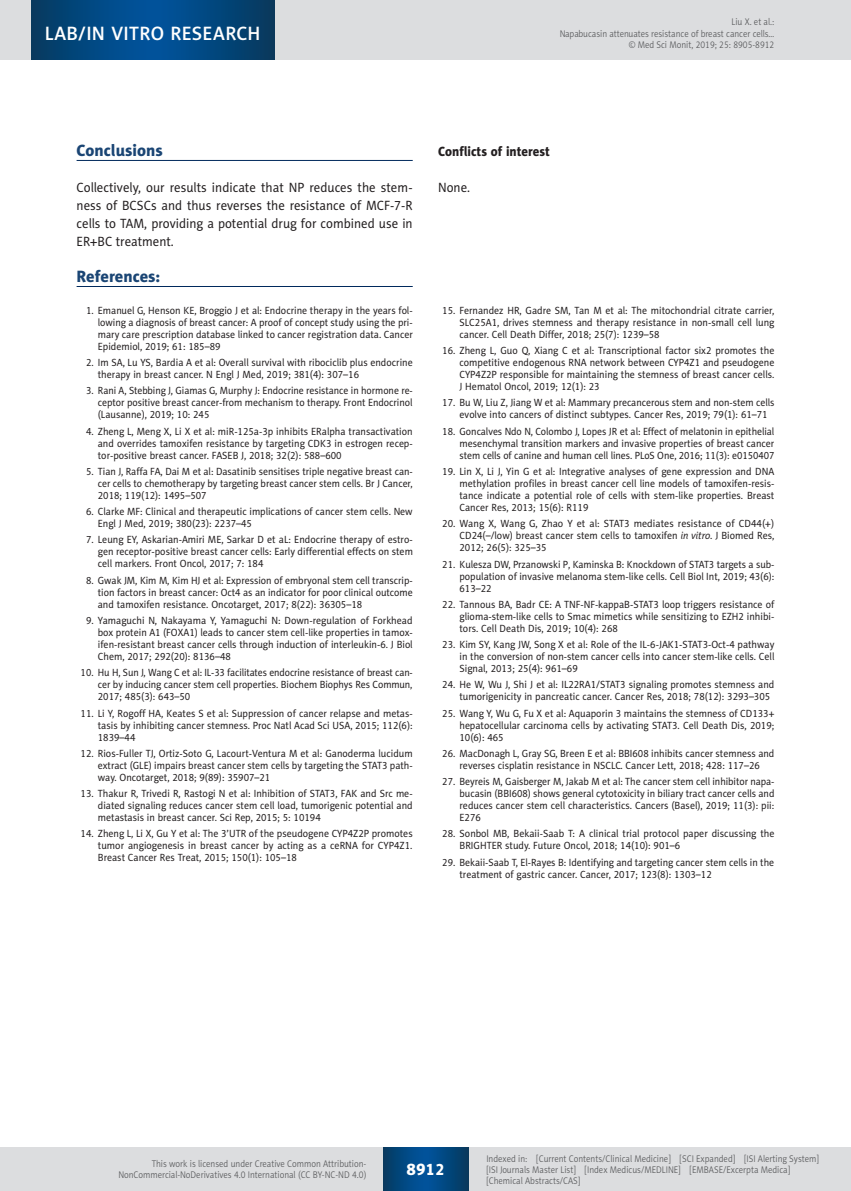
<style>
.page{position:relative;width:851px;height:1191px;background:#fff}
.page>*{position:absolute;margin:0;border:0;box-sizing:border-box;transform-origin:0 0}
.t1{font:19.5px "Naomi Sans EFN Medium";letter-spacing:.015em;color:#fff}
.MSM_Headline_1{font:16.5px "Naomi Sans EFN Heavy";color:#1a4574}
.MSM_Referencje_Tytul{font:16.5px "Naomi Sans EFN Heavy";color:#1a4574}
.t2{font:16.5px "Naomi Sans EFN Heavy";color:#fff}
.MSM_Body{font:13.5px/18px "Naomi Sans EFN";color:#231f20;text-align:justify;scale:.95 1}
.MSM_Headline_2{font:13.5px "Naomi Sans EFN Heavy";color:#231f20;scale:.95 1}
.MSM_Referencje_punkt{font:10.5px/12px "Naomi Sans EFN";color:#231f20;text-align:justify;scale:.95 1}
.MSM_Referencje_punkt-2{font:10.5px/12px "Naomi Sans EFN";color:#231f20;text-align:justify;scale:.94 1}
.MSM_Referencje_punkt-3{font:10.5px/12px "Naomi Sans EFN";color:#231f20;text-align:justify;scale:.93 1}
.MSM_Referencje_punkt-4{font:10.5px/12px "Naomi Sans EFN";color:#231f20;text-align:justify;scale:.96 1}
.t3{font:9.75px/11.2px "Naomi Sans EFN Light";color:#57585a;text-align:right;scale:.9 1}
.s1{font-style:italic}
</style>
<div class="page">
<hr style="left:77px;top:160px;width:335px;height:1px;background:#00295c">
<hr style="left:77px;top:286px;width:335px;height:1px;background:#00295c">
<div style="left:0;top:1148px;width:850px;height:43px;background:#dcdddf"></div>
<svg style="left:383px;top:1147px;width:85px;height:43px;background:#02477e"></svg>
<div style="left:0;top:0;width:850px;height:60px;background:#dcdddf"></div>
<svg style="left:32px;top:0;width:242px;height:60px;background:#02477f"></svg>
<h1 class="t1" style="left:45px;top:22px;width:217px">LAB/IN VITRO RESEARCH</h1>
<p class="t3" style="left:559px;top:16px;width:240px">Liu X. et al.:<br>Napabucasin attenuates resistance of breast cancer cells… © Med Sci Monit, 2019; 25: 8905-8912</p>
<p class="MSM_Headline_1" style="left:77px;top:140px;width:88px">Conclusions</p>
<p class="MSM_Body" style="left:77px;top:178px;width:355px">Collectively, our results indicate that NP reduces the stem&shy;ness of BCSCs and thus reverses the resistance of MCF-7-R cells to TAM, providing a potential drug for combined use in ER+BC treatment.</p>
<p class="MSM_Referencje_Tytul" style="left:77px;top:266px;width:85px">References:</p>
<p class="MSM_Referencje_punkt" style="left:98px;top:304px;width:333px;text-indent:-12px">1. Emanuel G, Henson KE, Broggio J et al: Endocrine therapy in the years fol&shy;lowing a diagnosis of breast cancer: A proof of concept study using the pri&shy;mary care prescription database linked to cancer registration data. Cancer Epidemiol, 2019; 61: 185–89</p>
<p class="MSM_Referencje_punkt" style="left:98px;top:357px;width:333px;text-indent:-12px">2. Im SA, Lu YS, Bardia A et al: Overall survival with ribociclib plus endocrine therapy in breast cancer. N Engl J Med, 2019; 381(4): 307–16</p>
<p class="MSM_Referencje_punkt-2" style="left:98px;top:385px;width:336px;text-indent:-12px">3. Rani A, Stebbing J, Giamas G, Murphy J: Endocrine resistance in hormone re&shy;ceptor positive breast cancer-from mechanism to therapy. Front Endocrinol (Lausanne), 2019; 10: 245</p>
<p class="MSM_Referencje_punkt" style="left:98px;top:425px;width:333px;text-indent:-12px">4. Zheng L, Meng X, Li X et al: miR-125a-3p inhibits ERalpha transactivation and overrides tamoxifen resistance by targeting CDK3 in estrogen recep&shy;tor-positive breast cancer. FASEB J, 2018; 32(2): 588–600</p>
<p class="MSM_Referencje_punkt-2" style="left:98px;top:465px;width:336px;text-indent:-12px">5. Tian J, Raffa FA, Dai M et al: Dasatinib sensitises triple negative breast can&shy;cer cells to chemotherapy by targeting breast cancer stem cells. Br J Cancer, 2018; 119(12): 1495–507</p>
<p class="MSM_Referencje_punkt" style="left:98px;top:506px;width:333px;text-indent:-12px">6. Clarke MF: Clinical and therapeutic implications of cancer stem cells. New<br>Engl J Med, 2019; 380(23): 2237–45</p>
<p class="MSM_Referencje_punkt" style="left:98px;top:534px;width:333px;text-indent:-12px">7. Leung EY, Askarian-Amiri ME, Sarkar D et aL: Endocrine therapy of estro&shy;gen receptor-positive breast cancer cells: Early differential effects on stem cell markers. Front Oncol, 2017; 7: 184</p>
<p class="MSM_Referencje_punkt-2" style="left:98px;top:574px;width:336px;text-indent:-12px">8. Gwak JM, Kim M, Kim HJ et al: Expression of embryonal stem cell transcrip&shy;tion factors in breast cancer: Oct4 as an indicator for poor clinical outcome and tamoxifen resistance. Oncotarget, 2017; 8(22): 36305–18</p>
<p class="MSM_Referencje_punkt" style="left:98px;top:614px;width:333px;text-indent:-12px">9. Yamaguchi N, Nakayama Y, Yamaguchi N: Down-regulation of Forkhead box protein A1 (FOXA1) leads to cancer stem cell-like properties in tamox&shy;ifen-resistant breast cancer cells through induction of interleukin-6. J Biol Chem, 2017; 292(20): 8136–48</p>
<p class="MSM_Referencje_punkt-3" style="left:98px;top:667px;width:340px;text-indent:-17px">10. Hu H, Sun J, Wang C et al: IL-33 facilitates endocrine resistance of breast can&shy;cer by inducing cancer stem cell properties. Biochem Biophys Res Commun, 2017; 485(3): 643–50</p>
<p class="MSM_Referencje_punkt" style="left:98px;top:707px;width:333px;text-indent:-17px">11. Li Y, Rogoff HA, Keates S et al: Suppression of cancer relapse and metas&shy;tasis by inhibiting cancer stemness. Proc Natl Acad Sci USA, 2015; 112(6):<br>1839–44</p>
<p class="MSM_Referencje_punkt" style="left:98px;top:747px;width:333px;text-indent:-17px">12. Rios-Fuller TJ, Ortiz-Soto G, Lacourt-Ventura M et al: Ganoderma lucidum extract (GLE) impairs breast cancer stem cells by targeting the STAT3 path&shy;way. Oncotarget, 2018; 9(89): 35907–21</p>
<p class="MSM_Referencje_punkt" style="left:98px;top:787px;width:333px;text-indent:-17px">13. Thakur R, Trivedi R, Rastogi N et al: Inhibition of STAT3, FAK and Src me&shy;diated signaling reduces cancer stem cell load, tumorigenic potential and metastasis in breast cancer. Sci Rep, 2015; 5: 10194</p>
<p class="MSM_Referencje_punkt" style="left:98px;top:828px;width:333px;text-indent:-17px">14. Zheng L, Li X, Gu Y et al: The 3’UTR of the pseudogene CYP4Z2P promotes tumor angiogenesis in breast cancer by acting as a ceRNA for CYP4Z1.<br>Breast Cancer Res Treat, 2015; 150(1): 105–18</p>
<p class="MSM_Headline_2" style="left:438px;top:143px;width:119px">Conflicts of interest</p>
<p class="MSM_Body" style="left:438px;top:178px;width:35px">None.</p>
<p class="MSM_Referencje_punkt" style="left:459px;top:304px;width:333px;text-indent:-17px">15. Fernandez HR, Gadre SM, Tan M et al: The mitochondrial citrate carrier, SLC25A1, drives stemness and therapy resistance in non-small cell lung cancer. Cell Death Differ, 2018; 25(7): 1239–58</p>
<p class="MSM_Referencje_punkt" style="left:459px;top:345px;width:333px;text-indent:-17px">16. Zheng L, Guo Q, Xiang C et al: Transcriptional factor six2 promotes the competitive endogenous RNA network between CYP4Z1 and pseudogene CYP4Z2P responsible for maintaining the stemness of breast cancer cells.<br>J Hematol Oncol, 2019; 12(1): 23</p>
<p class="MSM_Referencje_punkt-2" style="left:459px;top:397px;width:336px;text-indent:-17px">17. Bu W, Liu Z, Jiang W et al: Mammary precancerous stem and non-stem cells evolve into cancers of distinct subtypes. Cancer Res, 2019; 79(1): 61–71</p>
<p class="MSM_Referencje_punkt-2" style="left:459px;top:425px;width:336px;text-indent:-17px">18. Goncalves Ndo N, Colombo J, Lopes JR et al: Effect of melatonin in epithelial mesenchymal transition markers and invasive properties of breast cancer stem cells of canine and human cell lines. PLoS One, 2016; 11(3): e0150407</p>
<p class="MSM_Referencje_punkt" style="left:459px;top:465px;width:333px;text-indent:-17px">19. Lin X, Li J, Yin G et al: Integrative analyses of gene expression and DNA methylation profiles in breast cancer cell line models of tamoxifen-resis&shy;tance indicate a potential role of cells with stem-like properties. Breast Cancer Res, 2013; 15(6): R119</p>
<p class="MSM_Referencje_punkt-4" style="left:459px;top:518px;width:329px;text-indent:-17px">20. Wang X, Wang G, Zhao Y et al: STAT3 mediates resistance of CD44(+)<br>CD24(–/low) breast cancer stem cells to tamoxifen <span class="s1">in vitro</span>. J Biomed Res, 2012; 26(5): 325–35</p>
<p class="MSM_Referencje_punkt-2" style="left:459px;top:558px;width:336px;text-indent:-17px">21. Kulesza DW, Przanowski P, Kaminska B: Knockdown of STAT3 targets a sub&shy;population of invasive melanoma stem-like cells. Cell Biol Int, 2019; 43(6):<br>613–22</p>
<p class="MSM_Referencje_punkt" style="left:459px;top:598px;width:333px;text-indent:-17px">22. Tannous BA, Badr CE: A TNF-NF-kappaB-STAT3 loop triggers resistance of glioma-stem-like cells to Smac mimetics while sensitizing to EZH2 inhibi&shy;tors. Cell Death Dis, 2019; 10(4): 268</p>
<p class="MSM_Referencje_punkt" style="left:459px;top:638px;width:333px;text-indent:-17px">23. Kim SY, Kang JW, Song X et al: Role of the IL-6-JAK1-STAT3-Oct-4 pathway in the conversion of non-stem cancer cells into cancer stem-like cells. Cell Signal, 2013; 25(4): 961–69</p>
<p class="MSM_Referencje_punkt" style="left:459px;top:679px;width:333px;text-indent:-17px">24. He W, Wu J, Shi J et al: IL22RA1/STAT3 signaling promotes stemness and tumorigenicity in pancreatic cancer. Cancer Res, 2018; 78(12): 3293–305</p>
<p class="MSM_Referencje_punkt" style="left:459px;top:707px;width:333px;text-indent:-17px">25. Wang Y, Wu G, Fu X et al: Aquaporin 3 maintains the stemness of CD133+ hepatocellular carcinoma cells by activating STAT3. Cell Death Dis, 2019; 10(6): 465</p>
<p class="MSM_Referencje_punkt" style="left:442px;top:747px;width:351px;text-align:center">26. MacDonagh L, Gray SG, Breen E et al: BBI608 inhibits cancer stemness and reverses cisplatin resistance in NSCLC. Cancer Lett, 2018; 428: 117–26</p>
<p class="MSM_Referencje_punkt-2" style="left:459px;top:775px;width:336px;text-indent:-17px">27. Beyreis M, Gaisberger M, Jakab M et al: The cancer stem cell inhibitor napa&shy;bucasin (BBI608) shows general cytotoxicity in biliary tract cancer cells and reduces cancer stem cell characteristics. Cancers (Basel), 2019; 11(3): pii:<br>E276</p>
<p class="MSM_Referencje_punkt" style="left:459px;top:828px;width:333px;text-indent:-17px">28. Sonbol MB, Bekaii-Saab T: A clinical trial protocol paper discussing the<br>BRIGHTER study. Future Oncol, 2018; 14(10): 901–6</p>
<p class="MSM_Referencje_punkt-2" style="left:459px;top:856px;width:336px;text-indent:-17px">29. Bekaii-Saab T, El-Rayes B: Identifying and targeting cancer stem cells in the treatment of gastric cancer. Cancer, 2017; 123(8): 1303–12</p>
<p class="t3" style="left:118px;top:1158px;width:277px">This work is licensed under Creative Common Attribution-<br>NonCommercial-NoDerivatives 4.0 International (CC BY-NC-ND 4.0)</p>
<h2 class="t2" style="left:406px;top:1159px;width:40px">8912</h2>
<p class="t3" style="left:486px;top:1152px;width:371px;text-align:left">Indexed in: [Current Contents/Clinical Medicine] [SCI Expanded] [ISI Alerting System] [ISI Journals Master List] [Index Medicus/MEDLINE] [EMBASE/Excerpta Medica] [Chemical Abstracts/CAS]</p>
</div>
